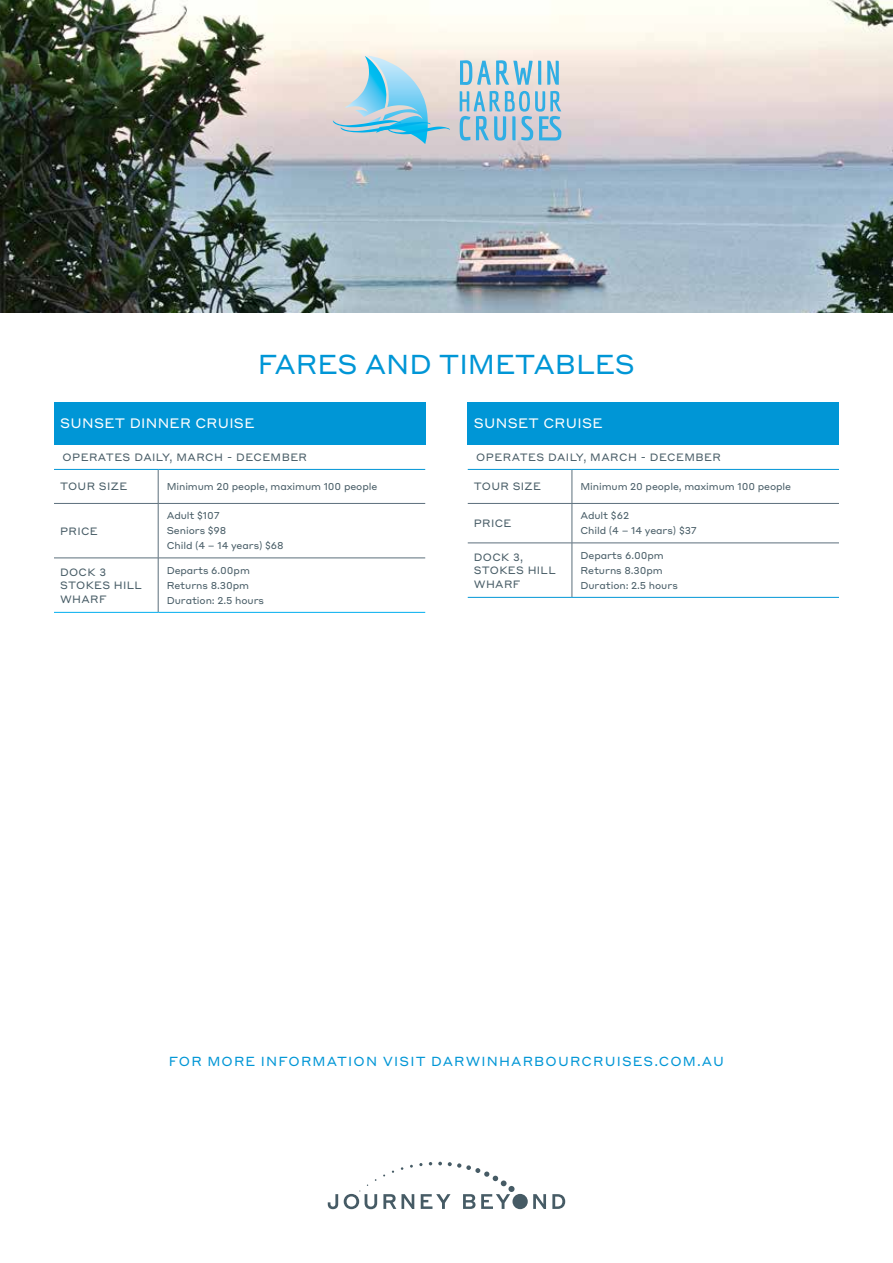
<style>
.page{position:relative;width:893px;height:1263px;background:#fff}
.page>*{position:absolute;margin:0;border:0;box-sizing:border-box;transform-origin:0 0}
.t1{font:27px "Styrene A";letter-spacing:-.005em;color:#0096d6}
.t2{font:13.5px "Styrene A";letter-spacing:.02em;color:#fff}
.t3{font:12.9px "Styrene A";letter-spacing:.085em;color:#0096d6}
.t4{font:10.5px/13.5px "Styrene A";letter-spacing:.03em;color:#465b65}
.t5{font:9.75px/15px "Styrene A";letter-spacing:-.01em;color:#465b65}
</style>
<div class="page">
<svg style="left:328px;top:1194px;width:10px;height:15px"></svg>
<svg style="left:533px;top:1194px;width:13px;height:15px"></svg>
<svg style="left:552px;top:1194px;width:13px;height:15px"></svg>
<div style="left:512px;top:1194px;width:16px;height:15px;background:#465b65;border-radius:50%"></div>
<svg style="left:344px;top:1162px;width:171px;height:47px"></svg>
<img style="left:0;top:0;width:893px;height:313px">
<div style="left:54px;top:402px;width:371px;height:42px;background:#0096d6"></div>
<hr style="left:54px;top:503px;width:104px;height:1px;background:#5c6f7c">
<hr style="left:158px;top:503px;width:267px;height:1px;background:#5c6f7c">
<hr style="left:158px;top:470px;width:1px;height:33px;background:#5c6f7c">
<hr style="left:158px;top:504px;width:1px;height:54px;background:#5c6f7c">
<hr style="left:54px;top:469px;width:104px;height:1px;background:#0096d6">
<hr style="left:158px;top:469px;width:267px;height:1px;background:#0096d6">
<hr style="left:158px;top:558px;width:1px;height:54px;background:#5c6f7c">
<hr style="left:54px;top:612px;width:104px;height:1px;background:#00aeef">
<hr style="left:158px;top:612px;width:267px;height:1px;background:#00aeef">
<hr style="left:54px;top:558px;width:104px;height:1px;background:#5c6f7c">
<hr style="left:158px;top:558px;width:267px;height:1px;background:#5c6f7c">
<div style="left:468px;top:402px;width:371px;height:42px;background:#0096d6"></div>
<hr style="left:468px;top:503px;width:104px;height:1px;background:#5c6f7c">
<hr style="left:572px;top:503px;width:267px;height:1px;background:#5c6f7c">
<hr style="left:468px;top:543px;width:104px;height:1px;background:#5c6f7c">
<hr style="left:572px;top:543px;width:267px;height:1px;background:#5c6f7c">
<hr style="left:572px;top:470px;width:1px;height:33px;background:#5c6f7c">
<hr style="left:572px;top:504px;width:1px;height:39px;background:#5c6f7c">
<hr style="left:572px;top:543px;width:1px;height:54px;background:#5c6f7c">
<hr style="left:468px;top:469px;width:104px;height:1px;background:#0096d6">
<hr style="left:572px;top:469px;width:267px;height:1px;background:#0096d6">
<hr style="left:468px;top:597px;width:104px;height:1px;background:#0096d6">
<hr style="left:572px;top:597px;width:267px;height:1px;background:#0096d6">
<svg style="left:460px;top:60px;width:81px;height:25px;background:#a4cedd"></svg>
<svg style="left:547px;top:61px;width:12px;height:24px"></svg>
<svg style="left:460px;top:91px;width:101px;height:50px;background:#a2c5d8"></svg>
<svg style="left:332px;top:56px;width:119px;height:88px;background:#b7d4de"></svg>
<h1 class="t1" style="left:258px;top:341px;width:379px">FARES AND TIMETABLES</h1>
<h2 class="t2" style="left:60px;top:412px;width:196px">SUNSET DINNER CRUISE</h2>
<p class="t4" style="left:63px;top:450px;width:246px">OPERATES DAILY, MARCH - DECEMBER</p>
<p class="t4" style="left:60px;top:479px;width:69px">TOUR SIZE</p>
<p class="t5" style="left:167px;top:478px;width:212px">Minimum 20 people, maximum 100 people</p>
<p class="t4" style="left:60px;top:523px;width:39px">PRICE</p>
<p class="t5" style="left:167px;top:508px;width:119px">Adult $107<br>Seniors $98<br>Child (4 – 14 years) $68</p>
<p class="t4" style="left:60px;top:564px;width:83px">DOCK 3<br>STOKES HILL<br>WHARF</p>
<p class="t5" style="left:167px;top:562px;width:99px">Departs 6.00pm<br>Returns 8.30pm<br>Duration: 2.5 hours</p>
<h2 class="t2" style="left:474px;top:412px;width:130px">SUNSET CRUISE</h2>
<p class="t4" style="left:476px;top:450px;width:246px">OPERATES DAILY, MARCH - DECEMBER</p>
<p class="t4" style="left:474px;top:479px;width:69px">TOUR SIZE</p>
<p class="t5" style="left:580px;top:478px;width:212px">Minimum 20 people, maximum 100 people</p>
<p class="t4" style="left:474px;top:516px;width:39px">PRICE</p>
<p class="t5" style="left:580px;top:508px;width:118px">Adult $62<br>Child (4 – 14 years) $37</p>
<p class="t4" style="left:474px;top:549px;width:83px">DOCK 3,<br>STOKES HILL<br>WHARF</p>
<p class="t5" style="left:580px;top:547px;width:99px">Departs 6.00pm<br>Returns 8.30pm<br>Duration: 2.5 hours</p>
<h3 class="t3" style="left:169px;top:1050px;width:557px">FOR MORE INFORMATION VISIT DARWINHARBOURCRUISES.COM.AU</h3>
</div>
